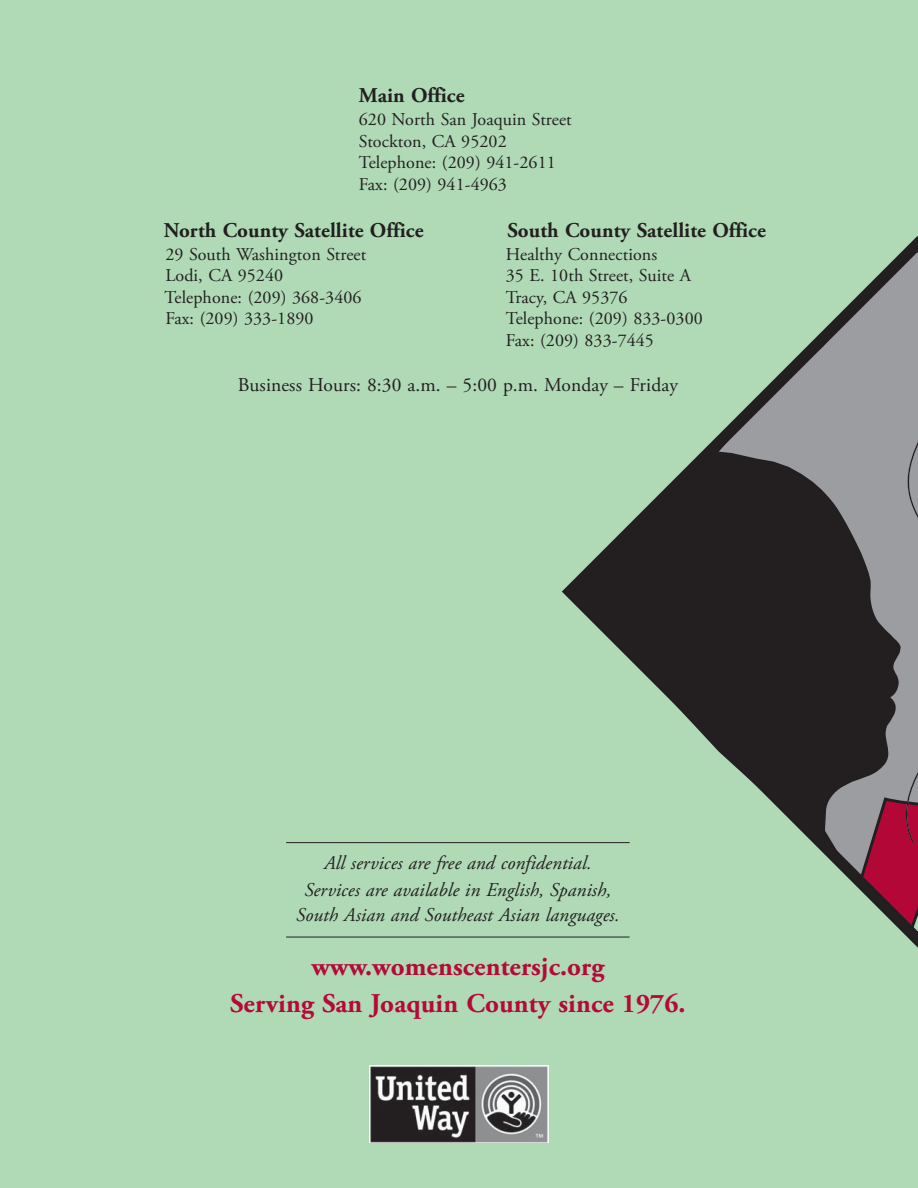
<style>
.page{position:relative;width:918px;height:1188px;background:#afdab5}
.page>*{position:absolute;margin:0;border:0;box-sizing:border-box;transform-origin:0 0}
.t1{font:700 27px/37.5px "Adobe Garamond Pro";letter-spacing:.005em;color:#b50938;text-align:center}
.t2{font:700 21px "Adobe Garamond Pro";letter-spacing:.005em;color:#231f20}
.t3{font:italic 19.5px/26.2px "Adobe Garamond Pro";letter-spacing:.005em;color:#231f20;text-align:center}
.t4{font:19.5px "Adobe Garamond Pro";letter-spacing:.005em;color:#231f20}
.t5{font:18px/21.6px "Adobe Garamond Pro";letter-spacing:.005em;color:#231f20}
</style>
<div class="page">
<svg style="left:562px;top:236px;width:356px;height:712px"></svg>
<svg style="left:890px;top:302px;width:28px;height:544px;background:#968b91"></svg>
<hr style="left:286px;top:842px;width:344px;height:1px;background:#231f20">
<hr style="left:286px;top:937px;width:344px;height:1px;background:#231f20">
<img style="left:370px;top:1066px;width:178px;height:77px">
<p class="t2" style="left:359px;top:87px;width:107px">Main Office</p>
<p class="t5" style="left:359px;top:109px;width:214px">620 North San Joaquin Street<br>Stockton, CA 95202<br>Telephone: (209) 941-2611<br>Fax: (209) 941-4963</p>
<p class="t2" style="left:164px;top:221px;width:261px">North County Satellite Office</p>
<p class="t2" style="left:507px;top:221px;width:260px">South County Satellite Office</p>
<p class="t5" style="left:165px;top:244px;width:202px">29 South Washington Street</p>
<p class="t5" style="left:506px;top:244px;width:153px">Healthy Connections</p>
<p class="t5" style="left:165px;top:266px;width:119px">Lodi, CA 95240</p>
<p class="t5" style="left:506px;top:266px;width:187px">35 E. 10th Street, Suite A</p>
<p class="t5" style="left:165px;top:287px;width:198px">Telephone: (209) 368-3406</p>
<p class="t5" style="left:506px;top:287px;width:123px">Tracy, CA 95376</p>
<p class="t5" style="left:165px;top:309px;width:150px">Fax: (209) 333-1890</p>
<p class="t5" style="left:506px;top:309px;width:198px">Telephone: (209) 833-0300<br>Fax: (209) 833-7445</p>
<p class="t4" style="left:238px;top:376px;width:441px">Business Hours: 8:30 a.m. – 5:00 p.m. Monday – Friday</p>
<p class="t3" style="left:296px;top:850px;width:325px">All services are free and confidential.<br>Services are available in English, Spanish,<br>South Asian and Southeast Asian languages.</p>
<h1 class="t1" style="left:230px;top:949px;width:457px">www.womenscentersjc.org<br>Serving San Joaquin County since 1976.</h1>
</div>
